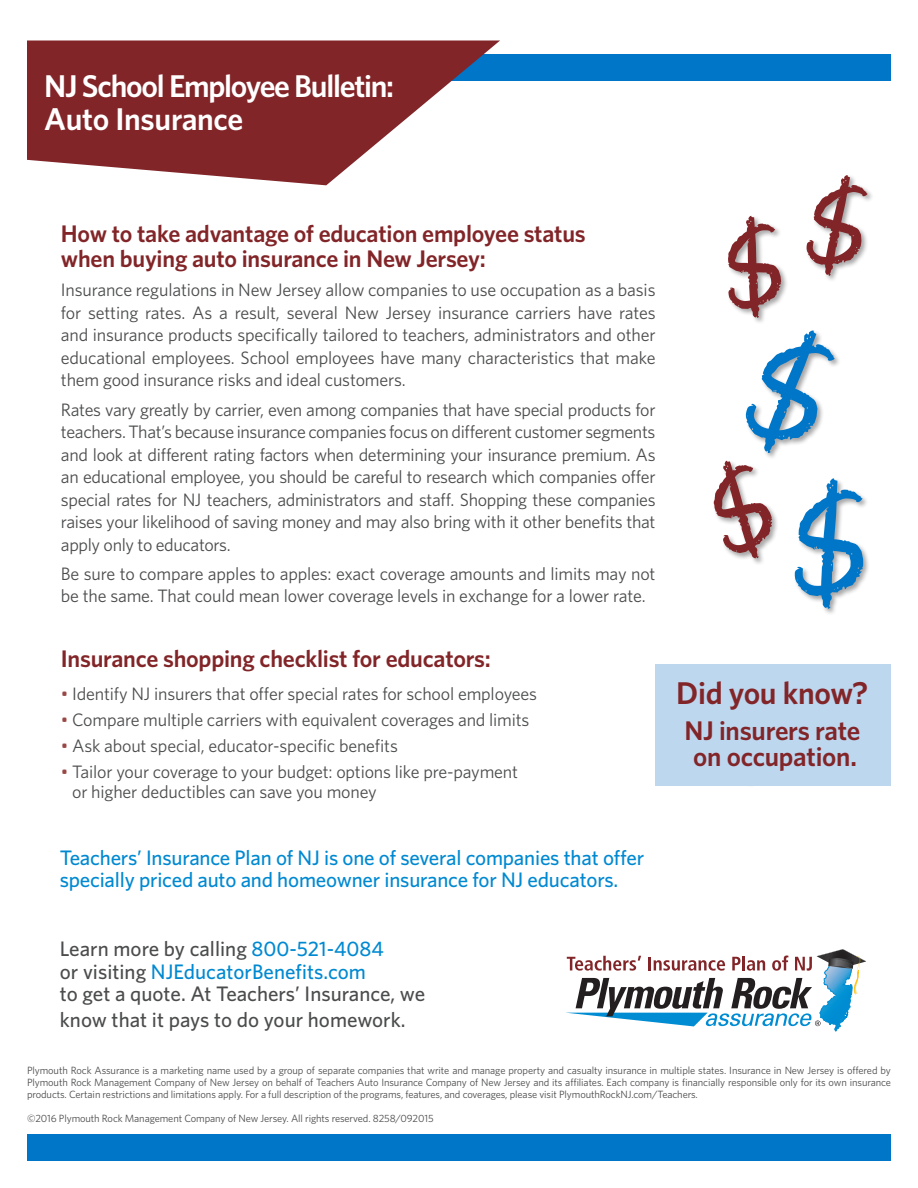
<style>
.page{position:relative;width:918px;height:1188px;background:#fff}
.page>*{position:absolute;margin:0;border:0;box-sizing:border-box;transform-origin:0 0}
.t1{font:600 31.5px/33px "Whitney";letter-spacing:-.04em;color:#fff}
.t2{font:600 31.5px "Whitney";letter-spacing:-.01em;color:#822528}
.t3{font:600 27px/25.5px "Whitney";letter-spacing:-.01em;color:#822528;text-align:center}
.t4{font:600 24px/25.5px "Whitney";letter-spacing:-.01em;color:#822528}
.t5{font:500 21px/22.5px "Whitney";color:#4b4c4d}
.t6{font:500 21px/22.5px "Whitney";letter-spacing:-.01em;color:#0089d1}
.t7{font:18px/22.5px "Whitney";letter-spacing:-.01em;color:#4b4c4d;text-align:justify}
.t8{font:10.5px/12px "Whitney";letter-spacing:-.01em;color:#4b4c4d;text-align:justify}
.s1{color:#984744}
.s2{color:#0089d1}
</style>
<div class="page">
<svg style="left:566px;top:949px;width:300px;height:83px"></svg>
<div style="left:450px;top:54px;width:441px;height:27px;background:#0076c8"></div>
<svg style="left:27px;top:40px;width:473px;height:145px;fill:#822528"></svg>
<div style="left:27px;top:1134px;width:864px;height:27px;background:#0076c8"></div>
<div style="left:656px;top:665px;width:235px;height:121px;background:#bdd7ef"></div>
<div style="left:793px;top:477px;width:78px;height:139px;background:#231f20;opacity:.4"></div>
<svg style="left:714px;top:176px;width:158px;height:434px"></svg>
<p class="t1" style="left:44px;top:69px;width:351px">NJ School Employee Bulletin:<br>Auto Insurance</p>
<p class="t4" style="left:61px;top:220px;width:526px">How to take advantage of education employee status when buying auto insurance in New Jersey:</p>
<p class="t7" style="left:61px;top:278px;width:596px">Insurance regulations in New Jersey allow companies to use occupation as a basis for setting rates. As a result, several New Jersey insurance carriers have rates and insurance products specifically tailored to teachers, administrators and other educational employees. School employees have many characteristics that make them good insurance risks and ideal customers.</p>
<p class="t7" style="left:61px;top:398px;width:596px">Rates vary greatly by carrier, even among companies that have special products for teachers. That’s because insurance companies focus on different customer segments and look at different rating factors when determining your insurance premium. As an educational employee, you should be careful to research which companies offer special rates for NJ teachers, administrators and staff. Shopping these companies raises your likelihood of saving money and may also bring with it other benefits that apply only to educators.</p>
<p class="t7" style="left:61px;top:562px;width:596px">Be sure to compare apples to apples: exact coverage amounts and limits may not be the same. That could mean lower coverage levels in exchange for a lower rate.</p>
<p class="t4" style="left:61px;top:645px;width:431px">Insurance shopping checklist for educators:</p>
<p class="t7" style="left:61px;top:682px;width:478px"><span class="s1">•</span> Identify NJ insurers that offer special rates for school employees</p>
<p class="t7" style="left:61px;top:708px;width:470px"><span class="s1">•</span> Compare multiple carriers with equivalent coverages and limits</p>
<p class="t7" style="left:61px;top:734px;width:339px"><span class="s1">•</span> Ask about special, educator-specific benefits</p>
<p class="t7" style="left:72px;top:762px;width:447px;line-height:19.5px;text-indent:-11px"><span class="s1">•</span> Tailor your coverage to your budget: options like pre-payment or higher deductibles can save you money</p>
<p class="t6" style="left:60px;top:846px;width:586px">Teachers’ Insurance Plan of NJ is one of several companies that offer specially priced auto and homeowner insurance for NJ educators.</p>
<p class="t5" style="left:60px;top:938px;width:367px">Learn more by calling <span class="s2">800-521-4084<br></span>or visiting <span class="s2">NJEducatorBenefits.com<br></span>to get a quote. At Teachers’ Insurance, we</p>
<p class="t5" style="left:60px;top:1008px;width:347px">know that it pays to do your homework.</p>
<p class="t2" style="left:676px;top:672px;width:194px">Did you know?</p>
<p class="t3" style="left:684px;top:718px;width:177px">NJ insurers rate on occupation.</p>
<p class="t8" style="left:27px;top:1064px;width:865px">Plymouth Rock Assurance is a marketing name used by a group of separate companies that write and manage property and casualty insurance in multiple states. Insurance in New Jersey is offered by Plymouth Rock Management Company of New Jersey on behalf of Teachers Auto Insurance Company of New Jersey and its affiliates. Each company is financially responsible only for its own insurance products. Certain restrictions and limitations apply. For a full description of the programs, features, and coverages, please visit PlymouthRockNJ.com/Teachers.</p>
<p class="t8" style="left:27px;top:1112px;width:408px">©2016 Plymouth Rock Management Company of New Jersey. All rights reserved. 8258/092015</p>
</div>
